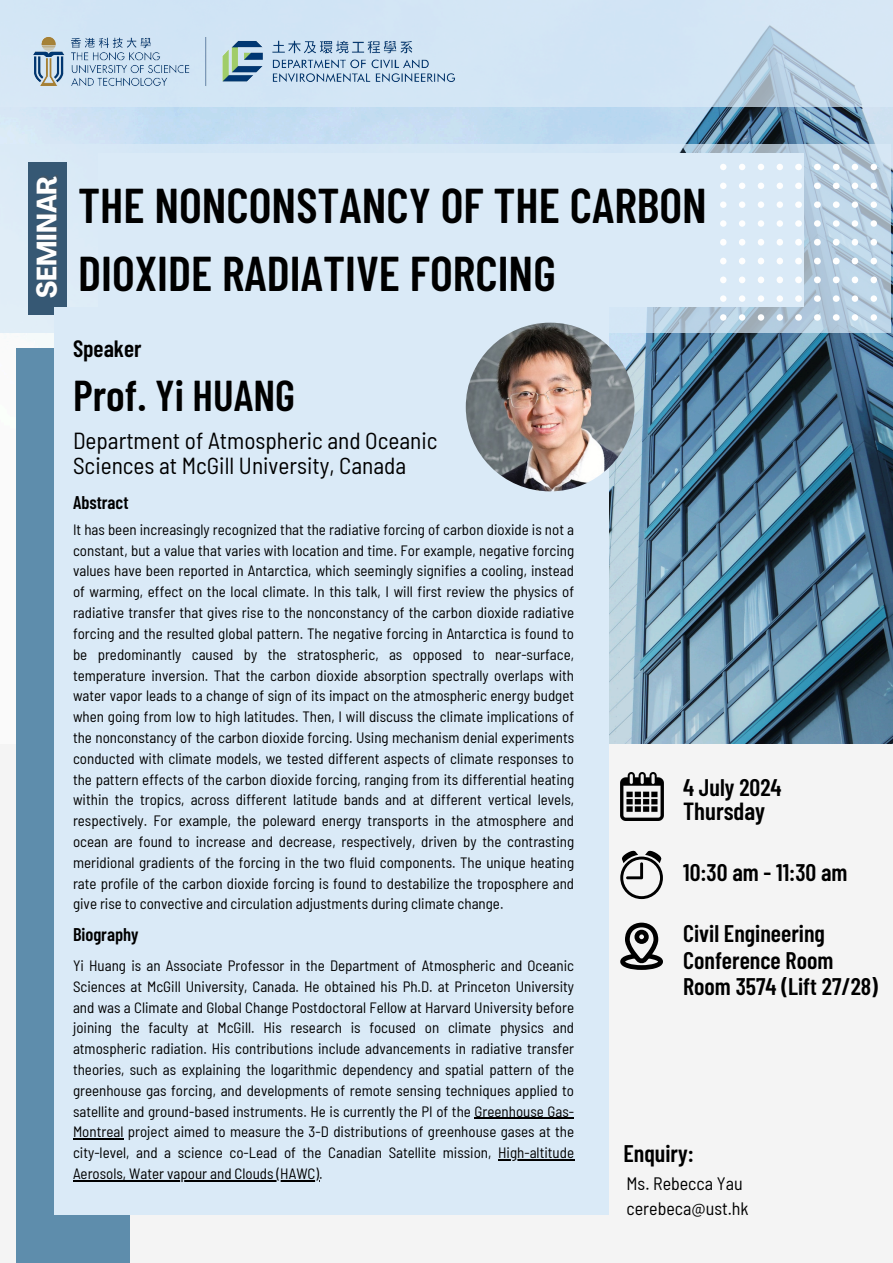
<style>
.page{position:relative;width:893px;height:1263px;background:#f4f4f4}
.page>*{position:absolute;margin:0;border:0;box-sizing:border-box;transform-origin:0 0}
.t1{font:600 48.75px/68.1px "Barlow Condensed";color:#000}
.t2{font:600 43.12px "Barlow Condensed";color:#000}
.t3{font:700 condensed 27.6px "Agrandir";color:#fff}
.t4{font:600 24.75px "Barlow Condensed";color:#000}
.t5{font:600 24px/26.4px "Barlow Condensed";color:#000}
.t6{font:600 23.55px "Barlow Condensed";color:#000}
.t7{font:semi-condensed 23.25px/25.3px "Barlow";color:#000}
.t8{font:600 18.38px "Barlow Condensed";color:#000}
.t9{font:semi-condensed 18px "Barlow";color:#000}
.t10{font:semi-condensed 15px/20.9px "Barlow";color:#000;text-align:justify}
</style>
<div class="page">
<img style="left:0;top:107px;width:893px;height:637px">
<svg style="left:0;top:144px;width:890px;height:189px;fill:#d6e7f6"></svg>
<div style="left:28px;top:162px;width:38px;height:153px;background:#365874"></div>
<div style="left:98px;top:153px;width:705px;height:154px;background:#daeaf7"></div>
<div style="left:16px;top:348px;width:114px;height:915px;background:#5e8dac"></div>
<div style="left:55px;top:307px;width:554px;height:907px;background:#daeaf7"></div>
<img style="left:620px;top:772px;width:43px;height:48px">
<svg style="left:620px;top:850px;width:43px;height:49px"></svg>
<svg style="left:620px;top:923px;width:43px;height:47px"></svg>
<svg style="left:646px;top:148px;width:231px;height:173px"></svg>
<svg style="left:0;top:0;width:893px;height:107px;fill:#d2e5f5"></svg>
<img style="left:29px;top:33px;width:429px;height:56px">
<img style="left:466px;top:323px;width:168px;height:168px;border-radius:50%">
<hr style="left:474px;top:1118px;width:100px;height:1px;background:#000">
<hr style="left:73px;top:1138px;width:50px;height:2px;background:#000">
<hr style="left:498px;top:1159px;width:76px;height:1px;background:#000">
<hr style="left:73px;top:1180px;width:246px;height:1px;background:#000">
<p class="t3" style="left:36px;top:298px;width:123px;rotate:-90deg">SEMINAR</p>
<h2 class="t1" style="left:78px;top:169px;width:630px">THE NONCONSTANCY OF THE CARBON<br>DIOXIDE RADIATIVE FORCING</h2>
<h4 class="t6" style="left:73px;top:333px;width:70px">Speaker</h4>
<p class="t2" style="left:73px;top:368px;width:224px">Prof. Yi HUANG</p>
<p class="t7" style="left:73px;top:427px;width:366px">Department of Atmospheric and Oceanic<br>Sciences at McGill University, Canada</p>
<p class="t8" style="left:73px;top:491px;width:57px">Abstract</p>
<p class="t10" style="left:73px;top:518px;width:502px">It has been increasingly recognized that the radiative forcing of carbon dioxide is not a constant, but a value that varies with location and time. For example, negative forcing values have been reported in Antarctica, which seemingly signifies a cooling, instead of warming, effect on the local climate. In this talk, I will first review the physics of radiative transfer that gives rise to the nonconstancy of the carbon dioxide radiative forcing and the resulted global pattern. The negative forcing in Antarctica is found to be predominantly caused by the stratospheric, as opposed to near-surface, temperature inversion. That the carbon dioxide absorption spectrally overlaps with water vapor leads to a change of sign of its impact on the atmospheric energy budget when going from low to high latitudes. Then, I will discuss the climate implications of the nonconstancy of the carbon dioxide forcing. Using mechanism denial experiments conducted with climate models, we tested different aspects of climate responses to the pattern effects of the carbon dioxide forcing, ranging from its differential heating within the tropics, across different latitude bands and at different vertical levels, respectively. For example, the poleward energy transports in the atmosphere and ocean are found to increase and decrease, respectively, driven by the contrasting meridional gradients of the forcing in the two fluid components. The unique heating rate profile of the carbon dioxide forcing is found to destabilize the troposphere and give rise to convective and circulation adjustments during climate change.</p>
<h6 class="t8" style="left:73px;top:922px;width:67px">Biography</h6>
<h4 class="t10" style="left:73px;top:954px;width:502px">Yi Huang is an Associate Professor in the Department of Atmospheric and Oceanic Sciences at McGill University, Canada. He obtained his Ph.D. at Princeton University and was a Climate and Global Change Postdoctoral Fellow at Harvard University before joining the faculty at McGill. His research is focused on climate physics and atmospheric radiation. His contributions include advancements in radiative transfer theories, such as explaining the logarithmic dependency and spatial pattern of the greenhouse gas forcing, and developments of remote sensing techniques applied to satellite and ground-based instruments. He is currently the PI of the Greenhouse Gas-Montreal project aimed to measure the 3-D distributions of greenhouse gases at the city-level, and a science co-Lead of the Canadian Satellite mission, High-altitude</h4>
<h4 class="t10" style="left:73px;top:1162px;width:251px">Aerosols, Water vapour and Clouds (HAWC).</h4>
<h5 class="t5" style="left:683px;top:773px;width:100px">4 July 2024</h5>
<h4 class="t4" style="left:683px;top:795px;width:84px">Thursday</h4>
<h6 class="t5" style="left:683px;top:858px;width:166px">10:30 am - 11:30 am</h6>
<p class="t5" style="left:683px;top:919px;width:196px">Civil Engineering<br>Conference Room<br>Room 3574 (Lift 27/28)</p>
<h4 class="t5" style="left:623px;top:1139px;width:72px">Enquiry:</h4>
<h4 class="t9" style="left:626px;top:1172px;width:118px">Ms. Rebecca Yau</h4>
<p class="t9" style="left:626px;top:1197px;width:124px">cerebeca@ust.hk</p>
</div>
